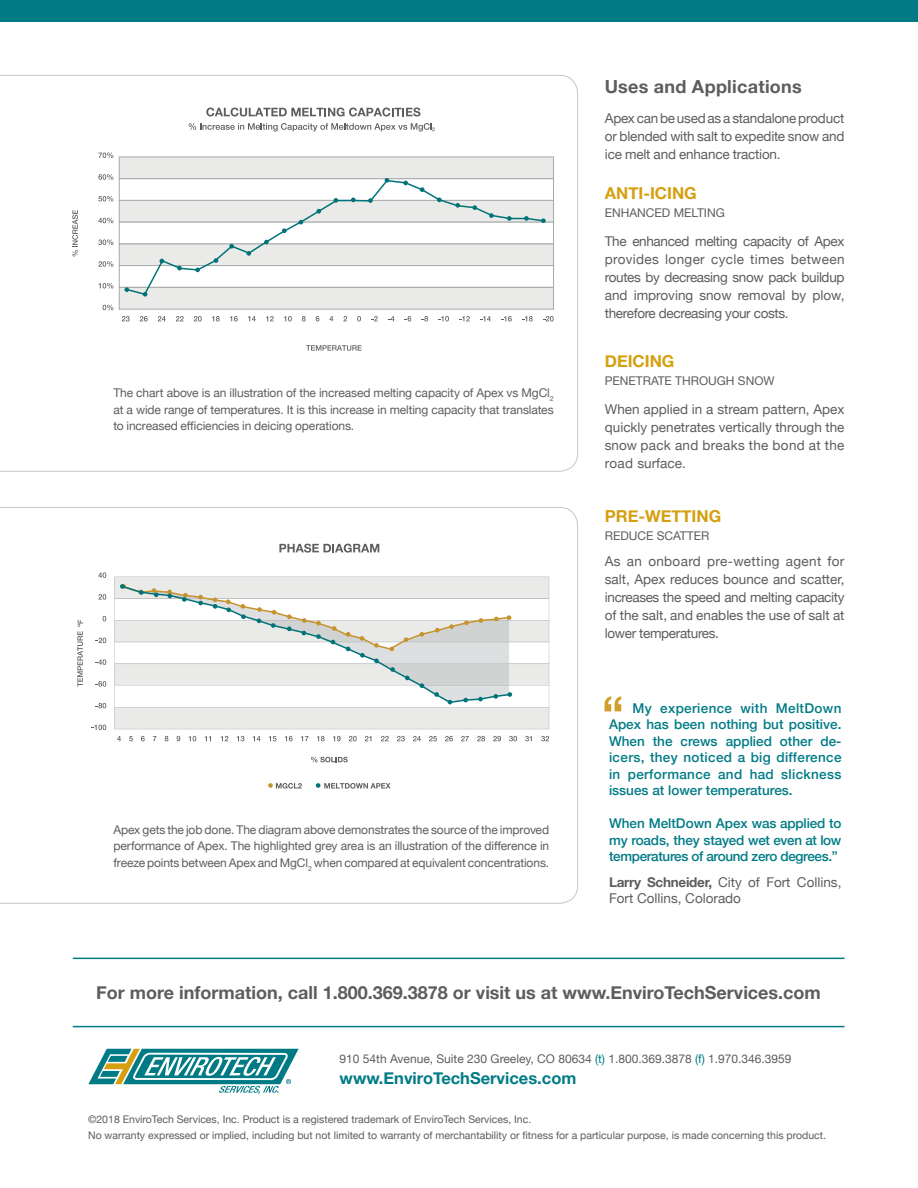
<style>
.page{position:relative;width:918px;height:1188px;background:#fff}
.page>*{position:absolute;margin:0;border:0;box-sizing:border-box;transform-origin:0 0}
.t1{font:700 18px "Helvetica Neue";color:#5d5d5d}
.t2{font:700 16.5px "Helvetica Neue";color:#d59f10}
.t3{font:700 16.5px "Helvetica Neue";color:#007b85}
.t4{font:13.5px/18px "Helvetica Neue";color:#5d5d5d;text-align:justify}
.t5{font:500 13.5px/16.5px "Helvetica Neue";letter-spacing:-.01em;color:#007b85;text-align:justify}
.t6{font:12px/16.5px "Helvetica Neue";color:#5d5d5d;text-align:justify}
.t7{font:10.5px/16.5px "Helvetica Neue";color:#5d5d5d}
.s1{font-weight:700}
.s2{color:#007c85}
</style>
<div class="page">
<svg style="left:0;top:507px;width:578px;height:397px"></svg>
<svg style="left:0;top:75px;width:578px;height:397px"></svg>
<svg style="left:88px;top:1049px;width:211px;height:45px"></svg>
<hr style="left:73px;top:958px;width:771px;height:1px;background:#007b85">
<hr style="left:73px;top:1026px;width:771px;height:1px;background:#007b85">
<svg style="left:98px;top:572px;width:8px;height:6px"></svg>
<svg style="left:98px;top:594px;width:8px;height:6px"></svg>
<svg style="left:103px;top:616px;width:3px;height:5px"></svg>
<svg style="left:96px;top:638px;width:10px;height:5px"></svg>
<svg style="left:96px;top:659px;width:10px;height:6px"></svg>
<svg style="left:96px;top:681px;width:10px;height:6px"></svg>
<svg style="left:96px;top:703px;width:10px;height:5px"></svg>
<svg style="left:91px;top:725px;width:15px;height:5px"></svg>
<svg style="left:117px;top:736px;width:4px;height:5px"></svg>
<svg style="left:129px;top:736px;width:4px;height:5px"></svg>
<svg style="left:141px;top:736px;width:4px;height:5px"></svg>
<svg style="left:153px;top:736px;width:3px;height:5px"></svg>
<svg style="left:165px;top:736px;width:3px;height:5px"></svg>
<svg style="left:177px;top:736px;width:3px;height:5px"></svg>
<svg style="left:189px;top:736px;width:7px;height:5px"></svg>
<svg style="left:205px;top:736px;width:6px;height:5px"></svg>
<svg style="left:221px;top:736px;width:7px;height:5px"></svg>
<svg style="left:237px;top:736px;width:7px;height:5px"></svg>
<svg style="left:253px;top:736px;width:7px;height:5px"></svg>
<svg style="left:269px;top:736px;width:7px;height:5px"></svg>
<svg style="left:285px;top:736px;width:8px;height:5px"></svg>
<svg style="left:301px;top:736px;width:7px;height:5px"></svg>
<svg style="left:317px;top:736px;width:8px;height:5px"></svg>
<svg style="left:333px;top:736px;width:8px;height:5px"></svg>
<svg style="left:349px;top:736px;width:8px;height:5px"></svg>
<svg style="left:365px;top:736px;width:6px;height:5px"></svg>
<svg style="left:381px;top:736px;width:8px;height:5px"></svg>
<svg style="left:397px;top:736px;width:8px;height:5px"></svg>
<svg style="left:413px;top:736px;width:8px;height:5px"></svg>
<svg style="left:429px;top:736px;width:8px;height:5px"></svg>
<svg style="left:445px;top:736px;width:8px;height:5px"></svg>
<svg style="left:461px;top:736px;width:8px;height:5px"></svg>
<svg style="left:477px;top:736px;width:8px;height:5px"></svg>
<svg style="left:493px;top:736px;width:8px;height:5px"></svg>
<svg style="left:509px;top:736px;width:8px;height:5px"></svg>
<svg style="left:525px;top:736px;width:7px;height:5px"></svg>
<svg style="left:541px;top:736px;width:8px;height:5px"></svg>
<svg style="left:279px;top:544px;width:100px;height:9px"></svg>
<svg style="left:316px;top:783px;width:75px;height:6px"></svg>
<svg style="left:268px;top:783px;width:34px;height:6px"></svg>
<svg style="left:77px;top:620px;width:6px;height:67px"></svg>
<svg style="left:311px;top:757px;width:37px;height:5px"></svg>
<svg style="left:115px;top:577px;width:434px;height:152px"></svg>
<div style="left:119px;top:157px;width:435px;height:22px;background:#eaeae8;border:1px solid #a7a9ac"></div>
<div style="left:119px;top:179px;width:435px;height:22px;background:#fff;border:1px solid #a7a9ac"></div>
<div style="left:119px;top:200px;width:435px;height:22px;background:#eaeae8;border:1px solid #a7a9ac"></div>
<div style="left:119px;top:222px;width:435px;height:22px;background:#fff;border:1px solid #a7a9ac"></div>
<div style="left:119px;top:244px;width:435px;height:22px;background:#eaeae8;border:1px solid #a7a9ac"></div>
<div style="left:119px;top:265px;width:435px;height:23px;background:#fff;border:1px solid #a7a9ac"></div>
<div style="left:119px;top:287px;width:435px;height:22px;background:#eaeae8;border:1px solid #a7a9ac"></div>
<svg style="left:125px;top:179px;width:420px;height:117px"></svg>
<svg style="left:125px;top:287px;width:4px;height:5px"></svg>
<svg style="left:143px;top:292px;width:4px;height:5px"></svg>
<svg style="left:160px;top:259px;width:4px;height:4px"></svg>
<svg style="left:177px;top:266px;width:5px;height:4px"></svg>
<svg style="left:195px;top:268px;width:5px;height:4px"></svg>
<svg style="left:214px;top:258px;width:4px;height:5px"></svg>
<svg style="left:229px;top:244px;width:5px;height:5px"></svg>
<svg style="left:246px;top:251px;width:5px;height:5px"></svg>
<svg style="left:264px;top:240px;width:5px;height:4px"></svg>
<svg style="left:282px;top:228px;width:5px;height:5px"></svg>
<svg style="left:299px;top:220px;width:4px;height:4px"></svg>
<svg style="left:316px;top:209px;width:5px;height:5px"></svg>
<svg style="left:334px;top:198px;width:4px;height:5px"></svg>
<svg style="left:351px;top:198px;width:5px;height:4px"></svg>
<svg style="left:368px;top:198px;width:5px;height:5px"></svg>
<svg style="left:385px;top:178px;width:4px;height:5px"></svg>
<svg style="left:403px;top:181px;width:5px;height:4px"></svg>
<svg style="left:420px;top:187px;width:4px;height:5px"></svg>
<svg style="left:437px;top:198px;width:5px;height:4px"></svg>
<svg style="left:455px;top:203px;width:5px;height:5px"></svg>
<svg style="left:472px;top:205px;width:5px;height:5px"></svg>
<svg style="left:489px;top:213px;width:5px;height:5px"></svg>
<svg style="left:507px;top:216px;width:5px;height:5px"></svg>
<svg style="left:524px;top:216px;width:5px;height:5px"></svg>
<svg style="left:541px;top:218px;width:5px;height:5px"></svg>
<svg style="left:98px;top:152px;width:15px;height:6px"></svg>
<svg style="left:98px;top:174px;width:15px;height:6px"></svg>
<svg style="left:98px;top:196px;width:15px;height:6px"></svg>
<svg style="left:98px;top:218px;width:15px;height:5px"></svg>
<svg style="left:98px;top:239px;width:15px;height:6px"></svg>
<svg style="left:98px;top:261px;width:15px;height:6px"></svg>
<svg style="left:99px;top:283px;width:14px;height:6px"></svg>
<svg style="left:103px;top:305px;width:10px;height:5px"></svg>
<svg style="left:122px;top:316px;width:8px;height:5px"></svg>
<svg style="left:140px;top:316px;width:8px;height:5px"></svg>
<svg style="left:158px;top:316px;width:8px;height:5px"></svg>
<svg style="left:176px;top:316px;width:8px;height:5px"></svg>
<svg style="left:194px;top:316px;width:8px;height:5px"></svg>
<svg style="left:212px;top:316px;width:8px;height:5px"></svg>
<svg style="left:230px;top:316px;width:8px;height:5px"></svg>
<svg style="left:248px;top:316px;width:8px;height:5px"></svg>
<svg style="left:266px;top:316px;width:8px;height:5px"></svg>
<svg style="left:284px;top:316px;width:8px;height:5px"></svg>
<svg style="left:302px;top:316px;width:4px;height:5px"></svg>
<svg style="left:316px;top:316px;width:3px;height:5px"></svg>
<svg style="left:330px;top:316px;width:3px;height:5px"></svg>
<svg style="left:343px;top:316px;width:4px;height:5px"></svg>
<svg style="left:357px;top:316px;width:4px;height:5px"></svg>
<svg style="left:371px;top:316px;width:7px;height:5px"></svg>
<svg style="left:388px;top:316px;width:6px;height:5px"></svg>
<svg style="left:405px;top:316px;width:6px;height:5px"></svg>
<svg style="left:422px;top:316px;width:6px;height:5px"></svg>
<svg style="left:438px;top:316px;width:11px;height:5px"></svg>
<svg style="left:459px;top:316px;width:11px;height:5px"></svg>
<svg style="left:480px;top:316px;width:11px;height:5px"></svg>
<svg style="left:501px;top:316px;width:11px;height:5px"></svg>
<svg style="left:522px;top:316px;width:11px;height:5px"></svg>
<svg style="left:543px;top:316px;width:11px;height:5px"></svg>
<svg style="left:206px;top:108px;width:214px;height:9px"></svg>
<svg style="left:189px;top:123px;width:246px;height:9px"></svg>
<svg style="left:72px;top:210px;width:6px;height:46px"></svg>
<svg style="left:306px;top:345px;width:56px;height:6px"></svg>
<div style="left:0;top:0;width:918px;height:21px;background:#007b85"></div>
<svg style="left:605px;top:696px;width:16px;height:15px"></svg>
<h1 class="t1" style="left:605px;top:72px;width:198px">Uses and Applications</h1>
<p class="t4" style="left:605px;top:110px;width:241px">Apex can be used as a standalone product or blended with salt to expedite snow and ice melt and enhance traction.</p>
<p class="t2" style="left:605px;top:180px;width:93px">ANTI-ICING</p>
<p class="t6" style="left:605px;top:205px;width:121px">ENHANCED MELTING</p>
<p class="t4" style="left:605px;top:233px;width:241px">The enhanced melting capacity of Apex provides longer cycle times between routes by decreasing snow pack buildup and improving snow removal by plow, therefore decreasing your costs.</p>
<p class="t6" style="left:113px;top:386px;width:442px">The chart above is an illustration of the increased melting capacity of Apex vs MgCl<sub>2 </sub>at a wide range of temperatures. It is this increase in melting capacity that translates to increased efficiencies in deicing operations.</p>
<p class="t6" style="left:113px;top:822px;width:437px">Apex gets the job done. The diagram above demonstrates the source of the improved performance of Apex. The highlighted grey area is an illustration of the difference in freeze points between Apex and MgCl<sub>2</sub> when compared at equivalent concentrations.</p>
<p class="t2" style="left:605px;top:349px;width:71px">DEICING</p>
<p class="t6" style="left:605px;top:374px;width:171px">PENETRATE THROUGH SNOW</p>
<p class="t4" style="left:605px;top:401px;width:241px">When applied in a stream pattern, Apex quickly penetrates vertically through the snow pack and breaks the bond at the road surface.</p>
<p class="t2" style="left:605px;top:503px;width:118px">PRE-WETTING</p>
<p class="t6" style="left:605px;top:528px;width:106px">REDUCE SCATTER</p>
<p class="t4" style="left:605px;top:553px;width:241px">As an onboard pre-wetting agent for salt, Apex reduces bounce and scatter, increases the speed and melting capacity of the salt, and enables the use of salt at lower temperatures.</p>
<p class="t5" style="left:609px;top:698px;width:234px;text-indent:24px">My experience with MeltDown Apex has been nothing but positive.<br>When the crews applied other de&shy;icers, they noticed a big difference in performance and had slickness issues at lower temperatures.</p>
<p class="t5" style="left:609px;top:814px;width:234px">When MeltDown Apex was applied to my roads, they stayed wet even at low temperatures of around zero degrees.”</p>
<p class="t4" style="left:609px;top:874px;width:234px;line-height:16.5px"><span class="s1">Larry Schneider,</span> City of Fort Collins,<br>Fort Collins, Colorado</p>
<h1 class="t1" style="left:96px;top:979px;width:726px">For more information, call 1.800.369.3878 or visit us at www.EnviroTechServices.com</h1>
<p class="t6" style="left:340px;top:1051px;width:454px">910 54th Avenue, Suite 230 Greeley, CO 80634 <span class="s2">(t)</span> 1.800.369.3878 <span class="s2">(f)</span> 1.970.346.3959</p>
<p class="t3" style="left:340px;top:1065px;width:238px">www.EnviroTechServices.com</p>
<p class="t7" style="left:88px;top:1111px;width:740px">©2018 EnviroTech Services, Inc. Product is a registered trademark of EnviroTech Services, Inc.<br>No warranty expressed or implied, including but not limited to warranty of merchantability or fitness for a particular purpose, is made concerning this product.</p>
</div>
